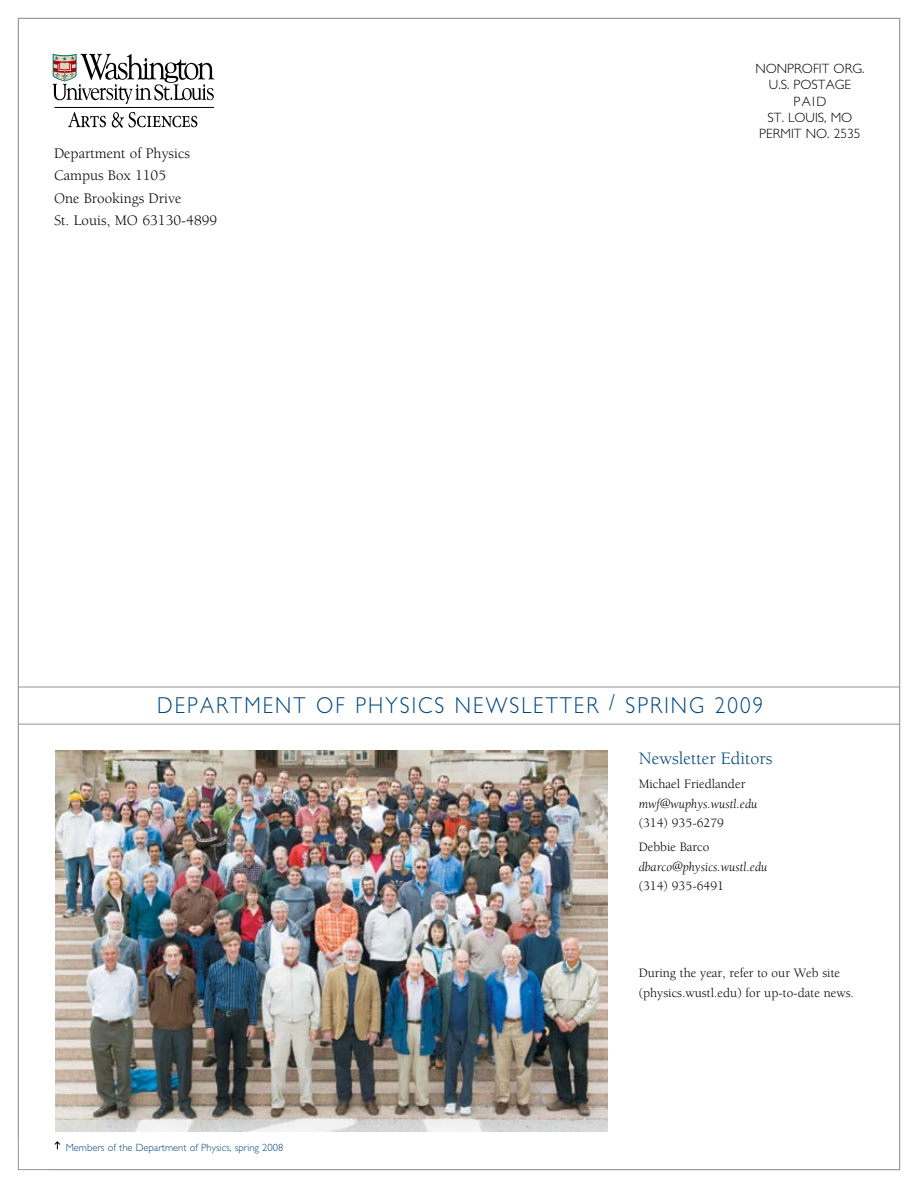
<style>
.page{position:relative;width:918px;height:1188px;background:#fff}
.page>*{position:absolute;margin:0;border:0;box-sizing:border-box;transform-origin:0 0}
.t1{font:300 23.1px "Gill Sans Std";letter-spacing:.1em;color:#00467f;scale:.91 1}
.t2{font:18px "Berkeley Std";color:#00467f}
.t3{font:15px/22.5px "Berkeley Std";color:#000}
.t4{font:300 13.5px "Gill Sans Std";color:#000}
.t5{font:13.2px/24px "Berkeley Std";color:#000}
.t6{font:italic 13.2px "Berkeley Std";color:#000}
.t7{font:300 10.5px "Gill Sans Std";color:#00467f}
</style>
<div class="page">
<div style="left:18px;top:18px;width:882px;height:1152px;background:#fff;border:1px solid #939598"></div>
<hr style="left:54px;top:107px;width:160px;height:1px;background:#000">
<svg style="left:68px;top:112px;width:38px;height:15px"></svg>
<svg style="left:112px;top:112px;width:85px;height:16px"></svg>
<svg style="left:52px;top:54px;width:163px;height:50px"></svg>
<img style="left:55px;top:750px;width:553px;height:382px">
<hr style="left:19px;top:687px;width:880px;height:1px;background:#939598">
<hr style="left:19px;top:724px;width:880px;height:1px;background:#939598">
<svg style="left:54px;top:1141px;width:6px;height:9px"></svg>
<p class="t3" style="left:54px;top:142px;width:165px">Department of Physics<br>Campus Box 1105<br>One Brookings Drive<br>St. Louis, MO 63130-4899</p>
<p class="t4" style="left:755px;top:61px;width:111px">NONPROFIT ORG.</p>
<p class="t4" style="left:769px;top:77px;width:41px">U.S. POSTAGE</p>
<p class="t4" style="left:794px;top:93px;width:34px">PAID</p>
<p class="t4" style="left:768px;top:110px;width:36px">ST. LOUIS</p>
<p class="t4" style="left:824px;top:110px;width:30px">, MO</p>
<p class="t4" style="left:759px;top:126px;width:15px">PERMIT</p>
<p class="t4" style="left:806px;top:126px;width:57px">NO. 2535</p>
<h1 class="t1" style="left:157px;top:693px;width:18px">DEPARTMENT</h1>
<h1 class="t1" style="left:316px;top:693px;width:58px">OF PHYSICS</h1>
<h1 class="t1" style="left:455px;top:693px;width:17px">NEWSLETTER</h1>
<h1 class="t1" style="left:609px;top:693px;width:47px">/ SPRING</h1>
<h1 class="t1" style="left:715px;top:693px;width:55px">2009</h1>
<h2 class="t2" style="left:639px;top:749px;width:135px">Newsletter Editors</h2>
<p class="t5" style="left:639px;top:772px;width:108px">Michael Friedlander</p>
<p class="t6" style="left:639px;top:796px;width:120px">mwf@wuphys.wustl.edu</p>
<p class="t5" style="left:639px;top:811px;width:87px">(314) 935-6279<br>Debbie Barco</p>
<p class="t6" style="left:639px;top:859px;width:130px">dbarco@physics.wustl.edu</p>
<p class="t5" style="left:639px;top:874px;width:87px">(314) 935-6491</p>
<p class="t7" style="left:66px;top:1142px;width:219px">MEMBERS OF THE DEPARTMENT OF PHYSICS, SPRING 2008</p>
<p class="t5" style="left:639px;top:963px;width:217px;line-height:19.5px">During the year, refer to our Web site (physics.wustl.edu) for up-to-date news.</p>
</div>
